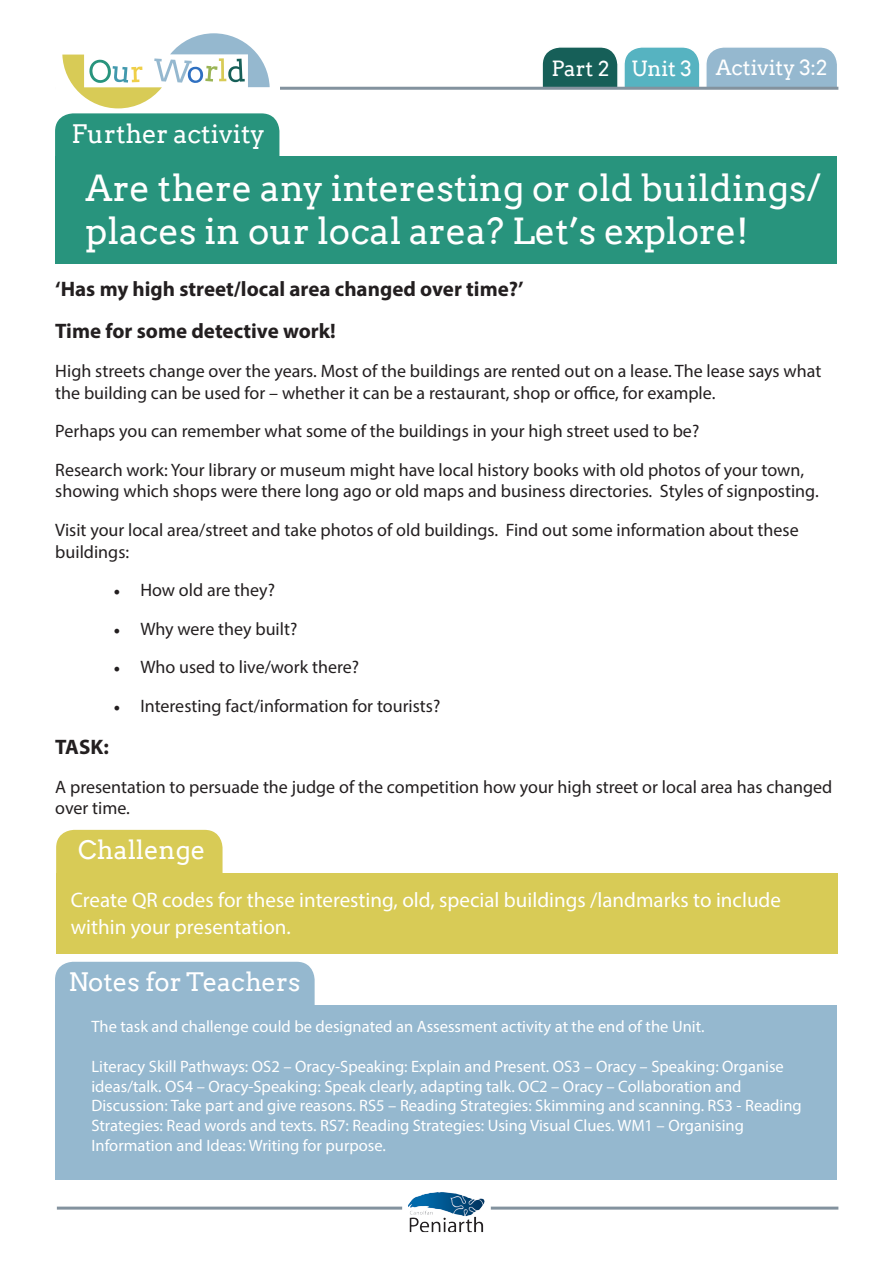
<style>
.page{position:relative;width:893px;height:1263px;background:#fff}
.page>*{position:absolute;margin:0;border:0;box-sizing:border-box;transform-origin:0 0}
.Paragraph_Style_2{font:36px/43.2px "Arvo";color:#fff}
.t1{font:25.5px "Arvo";color:#fff}
.t2{font:21px/27px "Myriad Pro";color:#fff}
.t3{font:700 21px "Myriad Pro";color:#231f20}
.t4{font:21px "Arvo";color:#fff}
.t5{font:18px/21.6px "Myriad Pro";color:#231f20}
.t6{font:16.5px/19.8px "Myriad Pro";color:#fff}
.s1{font-family:"Minion Pro"}
</style>
<div class="page">
<svg style="left:541px;top:47px;width:298px;height:43px;background:#73a9b4"></svg>
<hr style="left:56px;top:87px;width:782px;height:3px;background:#83929e">
<div style="left:56px;top:33px;width:224px;height:80px;background:#fff"></div>
<svg style="left:62px;top:33px;width:208px;height:75px"></svg>
<hr style="left:57px;top:1206px;width:781px;height:3px;background:#83929e">
<div style="left:402px;top:1189px;width:89px;height:58px;background:#fff;border-radius:18px"></div>
<img style="left:408px;top:1192px;width:76px;height:40px">
<div style="left:56px;top:830px;width:167px;height:90px;background:#d8cb56;border-radius:18px"></div>
<div style="left:56px;top:873px;width:782px;height:80px;background:#d8cb56"></div>
<div style="left:55px;top:113px;width:224px;height:151px;background:#28947d;border-radius:18px"></div>
<div style="left:55px;top:157px;width:782px;height:107px;background:#28947d"></div>
<div style="left:55px;top:962px;width:260px;height:90px;background:#95b8cf;border-radius:18px"></div>
<div style="left:55px;top:1005px;width:782px;height:174px;background:#95b8cf"></div>
<p class="t4" style="left:552px;top:56px;width:278px">Part 2 Unit 3 Activity 3:2</p>
<p class="t1" style="left:71px;top:119px;width:195px">Further activity</p>
<p class="Paragraph_Style_2" style="left:86px;top:167px;width:737px">Are there any interesting or old buildings/ places in our local area? Let’s explore!</p>
<p class="t3" style="left:55px;top:275px;width:470px">‘Has my high street/local area changed over time?’</p>
<p class="t3" style="left:55px;top:318px;width:282px">Time for some detective work!</p>
<p class="t5" style="left:55px;top:360px;width:767px">High streets change over the years. Most of the buildings are rented out on a lease. The lease says what the building can be used for – whether it can be a restaurant, shop or office, for example.</p>
<p class="t5" style="left:55px;top:420px;width:645px">Perhaps you can remember what some of the buildings in your high street used to be?</p>
<p class="t5" style="left:55px;top:459px;width:765px">Research work: Your library or museum might have local history books with old photos of your town, showing which shops were there long ago or old maps and business directories. Styles of signposting.</p>
<p class="t5" style="left:55px;top:519px;width:745px">Visit your local area/street and take photos of old buildings. Find out some information about these buildings:</p>
<p class="t5" style="left:113px;top:579px;width:163px"><span class="s1">•</span> How old are they?</p>
<p class="t5" style="left:113px;top:618px;width:185px"><span class="s1">•</span> Why were they built?</p>
<p class="t5" style="left:113px;top:656px;width:247px"><span class="s1">•</span> Who used to live/work there?</p>
<p class="t5" style="left:113px;top:695px;width:329px"><span class="s1">•</span> Interesting fact/information for tourists?</p>
<p class="t3" style="left:55px;top:733px;width:55px">TASK:</p>
<p class="t5" style="left:55px;top:776px;width:778px">A presentation to persuade the judge of the competition how your high street or local area has changed over time.</p>
<p class="t1" style="left:78px;top:836px;width:129px">Challenge</p>
<p class="t2" style="left:71px;top:886px;width:711px">Create QR codes for these interesting, old, special buildings /landmarks to include within your presentation.</p>
<p class="t1" style="left:68px;top:968px;width:233px">Notes for Teachers</p>
<p class="t6" style="left:91px;top:1016px;width:615px">The task and challenge could be designated an Assessment activity at the end of the Unit.</p>
<p class="t6" style="left:91px;top:1056px;width:712px">Literacy Skill Pathways: OS2 – Oracy-Speaking: Explain and Present. OS3 – Oracy – Speaking: Organise ideas/talk. OS4 – Oracy-Speaking: Speak clearly, adapting talk. OC2 – Oracy – Collaboration and Discussion: Take part and give reasons. RS5 – Reading Strategies: Skimming and scanning. RS3 - Reading Strategies: Read words and texts. RS7: Reading Strategies: Using Visual Clues. WM1 – Organising Information and Ideas: Writing for purpose.</p>
</div>
